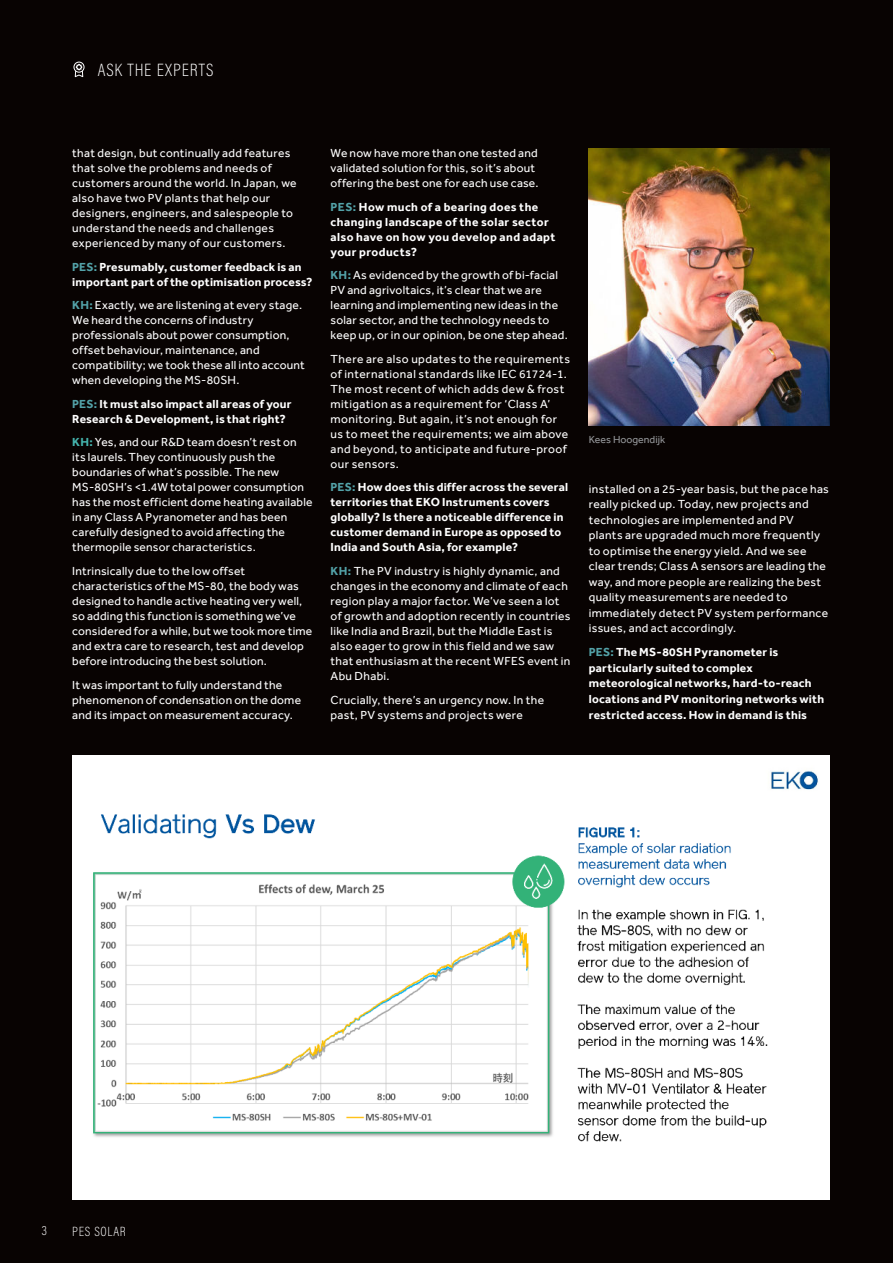
<style>
.page{position:relative;width:893px;height:1263px;background:#080302}
.page>*{position:absolute;margin:0;border:0;box-sizing:border-box;transform-origin:0 0}
.t1{font:200 18px "Acumin Pro Cond";letter-spacing:.06em;color:#fff}
.t2{font:200 13.5px "Acumin Pro Cond";letter-spacing:.05em;color:#fff}
.t3{font:12px/15px "Effra";letter-spacing:.02em;color:#fff}
.t4{font:700 12px/15px "Effra";letter-spacing:.015em;color:#fff}
.t5{font:700 12px/15px "Effra";letter-spacing:.035em;color:#fff}
.t6{font:10.5px "Effra";color:#939598}
.s1{color:#53a2a8}
.s2{font-weight:700;color:#53a2a8}
.s3{font-weight:700;color:#45b4ad}
</style>
<div class="page">
<div style="left:74px;top:62px;width:10px;height:11px;border:1px solid #fff;border-radius:50%"></div>
<svg style="left:74px;top:63px;width:10px;height:15px"></svg>
<img style="left:72px;top:756px;width:757px;height:443px">
<img style="left:589px;top:149px;width:240px;height:276px">
<h1 class="t1" style="left:98px;top:60px;width:117px">ASK THE EXPERTS</h1>
<p class="t3" style="left:72px;top:147px;width:226px">that design, but continually add features that solve the problems and needs of customers around the world. In Japan, we also have two PV plants that help our designers, engineers, and salespeople to understand the needs and challenges experienced by many of our customers.</p>
<p class="t4" style="left:72px;top:260px;width:242px"><span class="s1">PES:</span> Presumably, customer feedback is an important part of the optimisation process?</p>
<p class="t3" style="left:72px;top:299px;width:234px"><span class="s2">KH:</span> Exactly, we are listening at every stage.<br>We heard the concerns of industry professionals about power consumption, offset behaviour, maintenance, and compatibility; we took these all into account when developing the MS-80SH.</p>
<p class="t4" style="left:72px;top:397px;width:221px"><span class="s1">PES:</span> It must also impact all areas of your<br>Research &amp; Development, is that right?</p>
<p class="t3" style="left:72px;top:436px;width:242px"><span class="s3">KH:</span> Yes, and our R&amp;D team doesn’t rest on its laurels. They continuously push the boundaries of what’s possible. The new MS-80SH’s &lt;1.4W total power consumption has the most efficient dome heating available in any Class A Pyranometer and has been carefully designed to avoid affecting the thermopile sensor characteristics.</p>
<p class="t3" style="left:72px;top:564px;width:242px">Intrinsically due to the low offset characteristics of the MS-80, the body was designed to handle active heating very well, so adding this function is something we’ve considered for a while, but we took more time and extra care to research, test and develop before introducing the best solution.</p>
<p class="t3" style="left:72px;top:678px;width:230px">It was important to fully understand the phenomenon of condensation on the dome and its impact on measurement accuracy.</p>
<p class="t3" style="left:331px;top:147px;width:210px">We now have more than one tested and validated solution for this, so it’s about offering the best one for each use case.</p>
<p class="t5" style="left:331px;top:200px;width:226px"><span class="s1">PES:</span> How much of a bearing does the changing landscape of the solar sector also have on how you develop and adapt your products?</p>
<p class="t3" style="left:331px;top:269px;width:239px"><span class="s2">KH:</span> As evidenced by the growth of bi-facial PV and agrivoltaics, it’s clear that we are learning and implementing new ideas in the solar sector, and the technology needs to keep up, or in our opinion, be one step ahead.</p>
<p class="t3" style="left:331px;top:352px;width:241px">There are also updates to the requirements of international standards like IEC 61724-1.<br>The most recent of which adds dew &amp; frost mitigation as a requirement for ‘Class A’ monitoring. But again, it’s not enough for us to meet the requirements; we aim above and beyond, to anticipate and future-proof our sensors.</p>
<p class="t4" style="left:331px;top:481px;width:239px"><span class="s1">PES:</span> How does this differ across the several territories that EKO Instruments covers globally? Is there a noticeable difference in customer demand in Europe as opposed to India and South Asia, for example?</p>
<p class="t3" style="left:331px;top:564px;width:241px"><span class="s2">KH:</span> The PV industry is highly dynamic, and changes in the economy and climate of each region play a major factor. We’ve seen a lot of growth and adoption recently in countries like India and Brazil, but the Middle East is also eager to grow in this field and we saw that enthusiasm at the recent WFES event in Abu Dhabi.</p>
<p class="t3" style="left:331px;top:693px;width:215px">Crucially, there’s an urgency now. In the past, PV systems and projects were</p>
<p class="t6" style="left:589px;top:435px;width:78px">Kees Hoogendijk</p>
<p class="t3" style="left:589px;top:482px;width:242px;line-height:15.5px">installed on a 25-year basis, but the pace has really picked up. Today, new projects and technologies are implemented and PV plants are upgraded much more frequently to optimise the energy yield. And we see clear trends; Class A sensors are leading the way, and more people are realizing the best quality measurements are needed to immediately detect PV system performance issues, and act accordingly.</p>
<p class="t4" style="left:589px;top:645px;width:237px;line-height:15.5px"><span class="s1">PES:</span> The MS-80SH Pyranometer is particularly suited to complex meteorological networks, hard-to-reach locations and PV monitoring networks with restricted access. How in demand is this</p>
<p class="t2" style="left:42px;top:1223px;width:7px">3</p>
<p class="t2" style="left:72px;top:1224px;width:55px">PES SOLAR</p>
</div>
